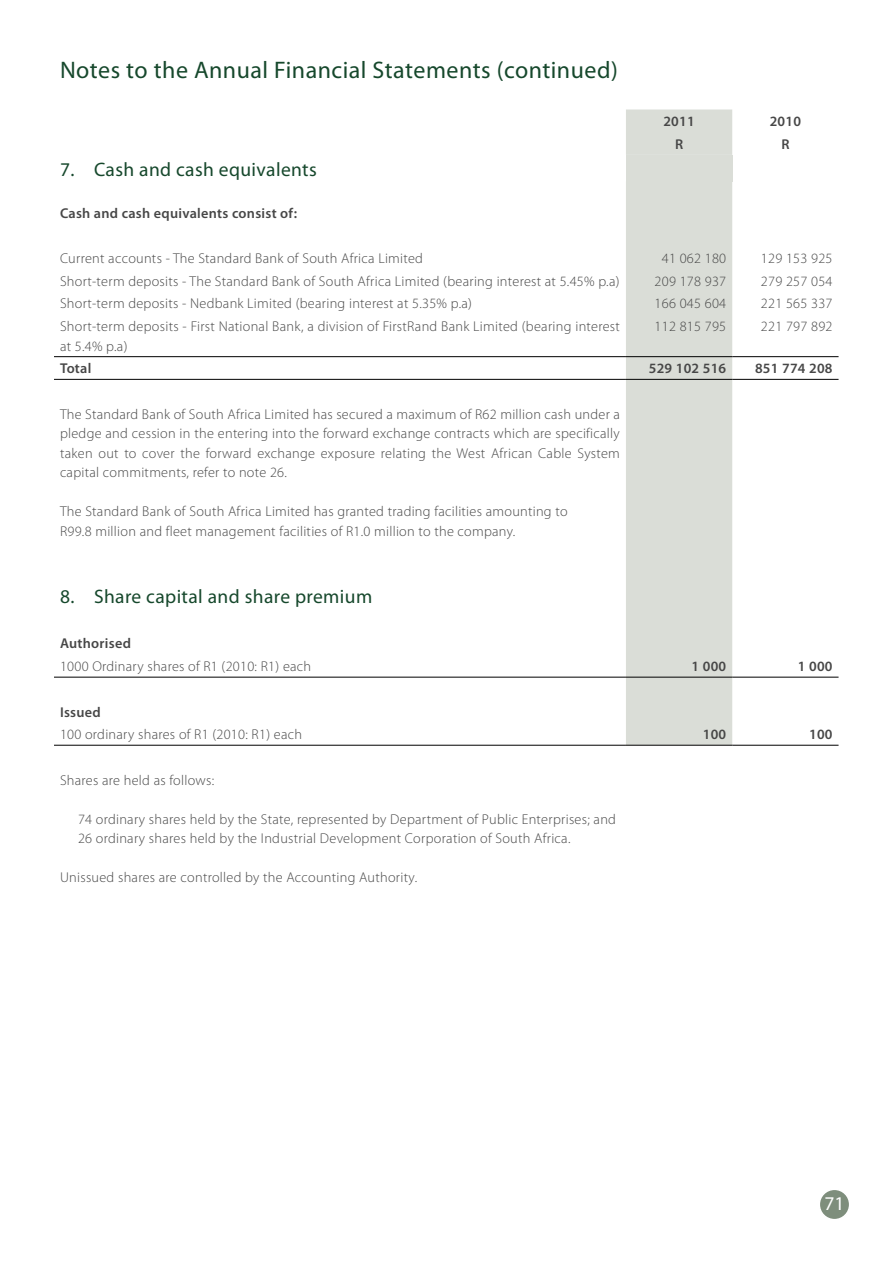
<style>
.page{position:relative;width:893px;height:1263px;background:#fff}
.page>*{position:absolute;margin:0;border:0;box-sizing:border-box;transform-origin:0 0}
.t1{font:24px "Myriad Pro";letter-spacing:.02em;color:#16482c}
.t2{font:19.5px "Myriad Pro";letter-spacing:.02em;color:#16482c}
.t3{font:19.5px "Myriad Pro";color:#fff}
.t4{font:300 14.25px/19.5px "Myriad Pro";letter-spacing:.02em;color:#474747}
.t5{font:600 14.25px "Myriad Pro";letter-spacing:.02em;color:#474747}
</style>
<div class="page">
<div style="left:819px;top:1189px;width:31px;height:31px;background:#7e8e7c;border-radius:50%"></div>
<div style="left:819px;top:1188px;width:31px;height:32px;border:2px solid #fff;border-radius:50%"></div>
<div style="left:626px;top:110px;width:106px;height:635px;background:#daddd7"></div>
<div style="left:626px;top:155px;width:106px;height:27px;background:#daddd7"></div>
<hr style="left:54px;top:677px;width:572px;height:1px;background:#000">
<hr style="left:732px;top:677px;width:106px;height:1px;background:#000">
<hr style="left:54px;top:356px;width:572px;height:1px;background:#000">
<hr style="left:626px;top:356px;width:106px;height:1px;background:#000">
<hr style="left:732px;top:356px;width:106px;height:1px;background:#000">
<hr style="left:54px;top:379px;width:572px;height:1px;background:#000">
<hr style="left:626px;top:379px;width:106px;height:1px;background:#000">
<hr style="left:732px;top:379px;width:106px;height:1px;background:#000">
<hr style="left:626px;top:677px;width:106px;height:1px;background:#000">
<hr style="left:54px;top:745px;width:572px;height:1px;background:#000">
<hr style="left:626px;top:745px;width:106px;height:1px;background:#000">
<hr style="left:732px;top:745px;width:106px;height:1px;background:#000">
<h1 class="t1" style="left:60px;top:55px;width:559px">Notes to the Annual Financial Statements (continued)</h1>
<p class="t5" style="left:663px;top:112px;width:33px">2011</p>
<p class="t5" style="left:770px;top:112px;width:33px">2010</p>
<p class="t5" style="left:675px;top:135px;width:10px">R</p>
<p class="t5" style="left:781px;top:135px;width:10px">R</p>
<h2 class="t2" style="left:60px;top:157px;width:258px">7. Cash and cash equivalents</h2>
<p class="t5" style="left:60px;top:204px;width:239px">Cash and cash equivalents consist of:</p>
<p class="t4" style="left:60px;top:249px;width:365px">Current accounts ‑ The Standard Bank of South Africa Limited</p>
<p class="t4" style="left:662px;top:249px;width:66px">41 062 180</p>
<p class="t4" style="left:761px;top:249px;width:73px">129 153 925</p>
<p class="t4" style="left:60px;top:271px;width:561px">Short‑term deposits ‑ The Standard Bank of South Africa Limited (bearing interest at 5.45% p.a)</p>
<p class="t4" style="left:655px;top:271px;width:73px">209 178 937</p>
<p class="t4" style="left:761px;top:271px;width:73px">279 257 054</p>
<p class="t4" style="left:60px;top:294px;width:413px">Short‑term deposits ‑ Nedbank Limited (bearing interest at 5.35% p.a)</p>
<p class="t4" style="left:655px;top:294px;width:73px">166 045 604</p>
<p class="t4" style="left:761px;top:294px;width:73px">221 565 337</p>
<p class="t4" style="left:60px;top:317px;width:561px">Short‑term deposits ‑ First National Bank, a division of FirstRand Bank Limited (bearing interest at 5.4% p.a)</p>
<p class="t4" style="left:655px;top:317px;width:73px">112 815 795</p>
<p class="t4" style="left:761px;top:317px;width:73px">221 797 892</p>
<p class="t5" style="left:60px;top:359px;width:33px">Total</p>
<p class="t5" style="left:649px;top:359px;width:79px">529 102 516</p>
<p class="t5" style="left:755px;top:359px;width:79px">851 774 208</p>
<p class="t4" style="left:60px;top:404px;width:561px;text-align:justify">The Standard Bank of South Africa Limited has secured a maximum of R62 million cash under a pledge and cession in the entering into the forward exchange contracts which are specifically taken out to cover the forward exchange exposure relating the West African Cable System capital commitments, refer to note 26.</p>
<p class="t4" style="left:60px;top:502px;width:509px">The Standard Bank of South Africa Limited has granted trading facilities amounting to<br>R99.8 million and fleet management facilities of R1.0 million to the company.</p>
<h2 class="t2" style="left:60px;top:584px;width:314px">8. Share capital and share premium</h2>
<p class="t5" style="left:60px;top:635px;width:73px">Authorised</p>
<p class="t4" style="left:60px;top:657px;width:253px">1000 Ordinary shares of R1 (2010: R1) each</p>
<p class="t5" style="left:692px;top:657px;width:36px">1 000</p>
<p class="t5" style="left:798px;top:657px;width:36px">1 000</p>
<p class="t5" style="left:60px;top:703px;width:42px">Issued</p>
<p class="t4" style="left:60px;top:725px;width:244px">100 ordinary shares of R1 (2010: R1) each</p>
<p class="t5" style="left:703px;top:725px;width:25px">100</p>
<p class="t5" style="left:809px;top:725px;width:25px">100</p>
<p class="t4" style="left:60px;top:770px;width:156px">Shares are held as follows:</p>
<p class="t4" style="left:78px;top:809px;width:539px">74 ordinary shares held by the State, represented by Department of Public Enterprises; and<br>26 ordinary shares held by the Industrial Development Corporation of South Africa.</p>
<p class="t4" style="left:60px;top:868px;width:359px">Unissued shares are controlled by the Accounting Authority.</p>
<h2 class="t3" style="left:824px;top:1192px;width:21px">71</h2>
</div>
